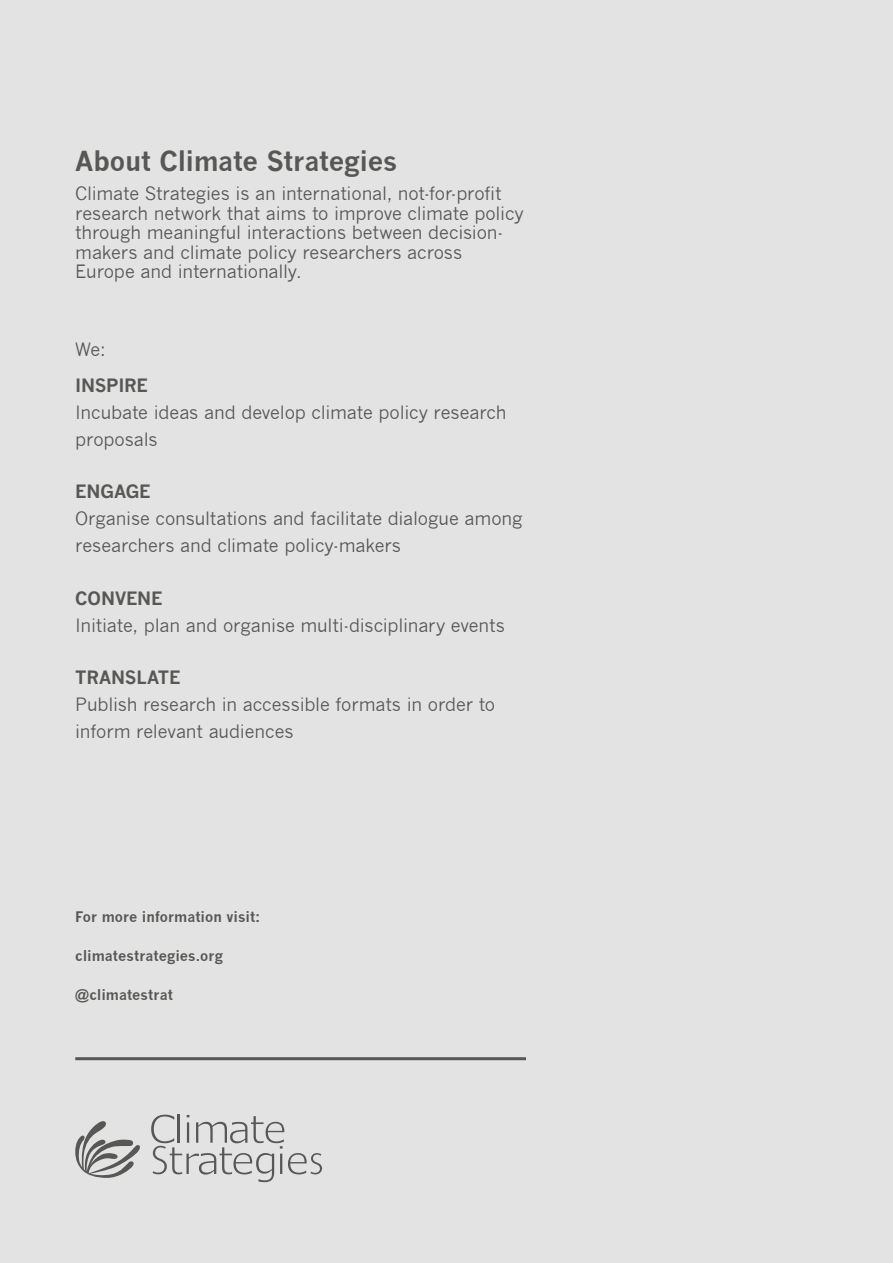
<style>
.page{position:relative;width:893px;height:1263px;background:#e3e3e3}
.page>*{position:absolute;margin:0;border:0;box-sizing:border-box;transform-origin:0 0}
.t1{font:700 27px "News Gothic";letter-spacing:-.01em;color:#575756}
.t2{font:18px/19.5px "News Gothic";letter-spacing:-.01em;color:#575756}
.t3{font:700 18px "News Gothic";letter-spacing:-.015em;color:#575756}
.t4{font:700 14.25px "News Gothic";letter-spacing:.005em;color:#575756}
</style>
<div class="page">
<svg style="left:75px;top:1121px;width:65px;height:57px"></svg>
<svg style="left:151px;top:1114px;width:171px;height:68px"></svg>
<hr style="left:75px;top:1057px;width:451px;height:3px;background:#575756">
<h1 class="t1" style="left:75px;top:145px;width:324px">About Climate Strategies</h1>
<p class="t2" style="left:75px;top:184px;width:450px">Climate Strategies is an international, not-for-profit research network that aims to improve climate policy through meaningful interactions between decision&shy;makers and climate policy researchers across Europe and internationally.</p>
<p class="t2" style="left:75px;top:340px;width:32px">We:</p>
<p class="t3" style="left:75px;top:374px;width:74px">INSPIRE</p>
<p class="t2" style="left:75px;top:399px;width:433px;line-height:27px">Incubate ideas and develop climate policy research proposals</p>
<p class="t3" style="left:75px;top:481px;width:77px">ENGAGE</p>
<p class="t2" style="left:75px;top:505px;width:449px;line-height:27px">Organise consultations and facilitate dialogue among researchers and climate policy-makers</p>
<p class="t3" style="left:75px;top:587px;width:89px">CONVENE</p>
<p class="t2" style="left:75px;top:616px;width:431px">Initiate, plan and organise multi-disciplinary events</p>
<p class="t3" style="left:75px;top:667px;width:107px">TRANSLATE</p>
<p class="t2" style="left:75px;top:691px;width:421px;line-height:27px">Publish research in accessible formats in order to inform relevant audiences</p>
<p class="t4" style="left:75px;top:908px;width:187px">For more information visit:</p>
<p class="t4" style="left:75px;top:947px;width:149px">climatestrategies.org</p>
<p class="t4" style="left:75px;top:986px;width:99px">@climatestrat</p>
</div>
